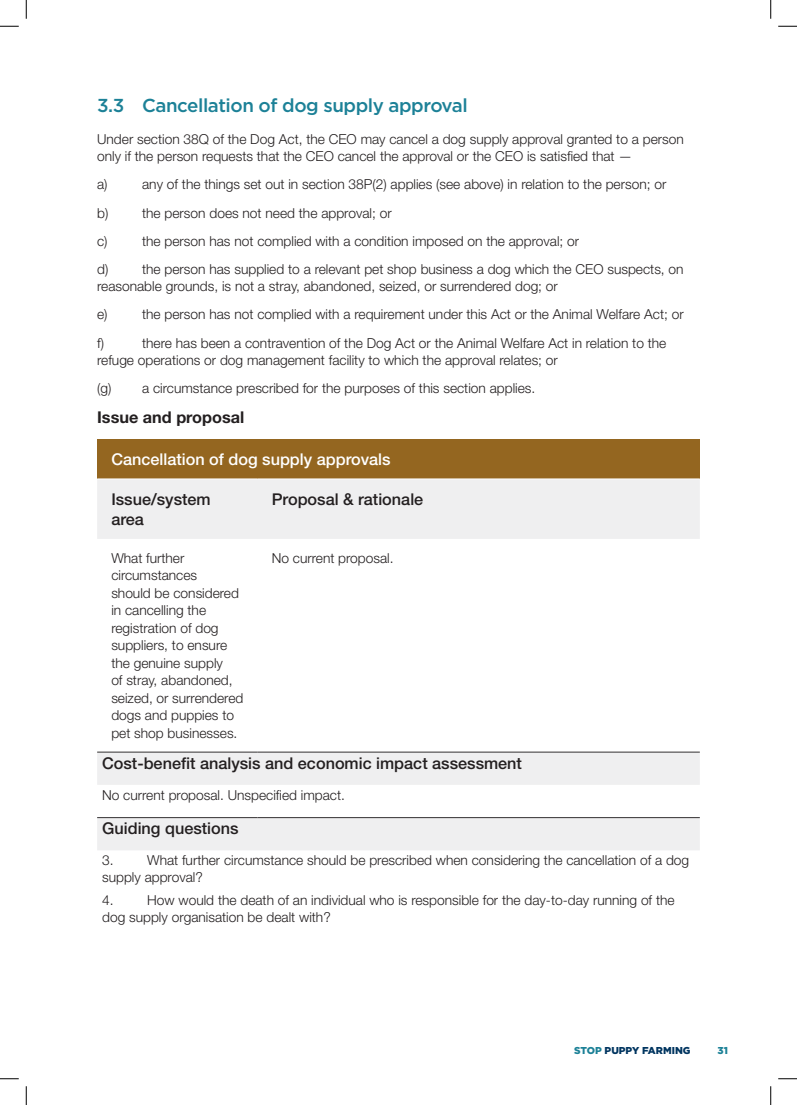
<style>
.page{position:relative;width:797px;height:1105px;background:#fff}
.page>*{position:absolute;margin:0;border:0;box-sizing:border-box;transform-origin:0 0}
.t1{font:500 18.75px "Gotham";letter-spacing:-.025em;color:#1c8197}
.t2{font:500 16.25px/20px "Helvetica Neue LT Std";color:#231f20}
.t3{font:500 16.25px "Helvetica Neue LT Std";color:#fff}
.t4{font:700 16.25px "Helvetica Neue LT Std";color:#231f20}
.t5{font:300 13.75px/17.5px "Helvetica Neue LT Std";color:#231f20}
.t6{font:900 10px "Gotham";color:#003560}
.t7{font:900 10px "Gotham";color:#1c8197}
.s1{color:#1c8197}
</style>
<div class="page">
<div style="left:97px;top:439px;width:602px;height:40px;background:#946620"></div>
<svg style="left:97px;top:480px;width:602px;height:370px"></svg>
<hr style="left:97px;top:752px;width:160px;height:1px;background:#312f30">
<hr style="left:257px;top:752px;width:442px;height:1px;background:#312f30">
<hr style="left:97px;top:817px;width:160px;height:1px;background:#312f30">
<hr style="left:257px;top:817px;width:442px;height:1px;background:#312f30">
<svg style="left:0;top:25px;width:19px;height:2px"></svg>
<svg style="left:778px;top:25px;width:19px;height:2px"></svg>
<svg style="left:0;top:1078px;width:19px;height:1px"></svg>
<svg style="left:778px;top:1078px;width:19px;height:1px"></svg>
<svg style="left:25px;top:0;width:2px;height:19px"></svg>
<svg style="left:25px;top:1086px;width:2px;height:19px"></svg>
<svg style="left:770px;top:0;width:1px;height:19px"></svg>
<svg style="left:770px;top:1086px;width:1px;height:19px"></svg>
<h1 class="t1" style="left:97px;top:93px;width:372px">3.3 Cancellation of dog supply approval</h1>
<p class="t5" style="left:97px;top:130px;width:588px">Under section 38Q of the Dog Act, the CEO may cancel a dog supply approval granted to a person only if the person requests that the CEO cancel the approval or the CEO is satisfied that —</p>
<p class="t5" style="left:97px;top:175px;width:12px">a)</p>
<p class="t5" style="left:142px;top:175px;width:525px">any of the things set out in section 38P(2) applies (see above) in relation to the person; or</p>
<p class="t5" style="left:97px;top:204px;width:13px">b)</p>
<p class="t5" style="left:142px;top:204px;width:251px">the person does not need the approval; or</p>
<p class="t5" style="left:97px;top:232px;width:12px">c)</p>
<p class="t5" style="left:142px;top:232px;width:438px">the person has not complied with a condition imposed on the approval; or</p>
<p class="t5" style="left:97px;top:260px;width:13px">d)</p>
<p class="t5" style="left:97px;top:260px;width:588px;text-indent:45px">the person has supplied to a relevant pet shop business a dog which the CEO suspects, on reasonable grounds, is not a stray, abandoned, seized, or surrendered dog; or</p>
<p class="t5" style="left:97px;top:306px;width:12px">e)</p>
<p class="t5" style="left:142px;top:306px;width:543px">the person has not complied with a requirement under this Act or the Animal Welfare Act; or</p>
<p class="t5" style="left:97px;top:334px;width:8px">f)</p>
<p class="t5" style="left:97px;top:334px;width:570px;text-indent:45px">there has been a contravention of the Dog Act or the Animal Welfare Act in relation to the refuge operations or dog management facility to which the approval relates; or</p>
<p class="t5" style="left:97px;top:379px;width:439px">(g) a circumstance prescribed for the purposes of this section applies.</p>
<p class="t4" style="left:97px;top:407px;width:149px">Issue and proposal</p>
<p class="t3" style="left:111px;top:449px;width:281px">Cancellation of dog supply approvals</p>
<p class="t2" style="left:111px;top:489px;width:101px">Issue/system area</p>
<p class="t2" style="left:272px;top:489px;width:153px">Proposal &amp; rationale</p>
<p class="t5" style="left:111px;top:549px;width:133px">What further circumstances<br>should be considered in cancelling the registration of dog suppliers, to ensure the genuine supply<br>of stray, abandoned, seized, or surrendered dogs and puppies to pet shop businesses.</p>
<p class="t5" style="left:272px;top:549px;width:123px">No current proposal.</p>
<p class="t2" style="left:102px;top:753px;width:421px">Cost-benefit analysis and economic impact assessment</p>
<p class="t5" style="left:102px;top:786px;width:244px">No current proposal. Unspecified impact.</p>
<p class="t2" style="left:102px;top:818px;width:138px">Guiding questions</p>
<p class="t5" style="left:102px;top:851px;width:13px">3.</p>
<p class="t5" style="left:102px;top:852px;width:588px;line-height:16.5px;text-indent:45px">What further circumstance should be prescribed when considering the cancellation of a dog supply approval?</p>
<p class="t5" style="left:102px;top:891px;width:13px">4.</p>
<p class="t5" style="left:102px;top:892px;width:574px;line-height:16.5px;text-indent:45px">How would the death of an individual who is responsible for the day-to-day running of the dog supply organisation be dealt with?</p>
<p class="t6" style="left:574px;top:1044px;width:118px"><span class="s1">STOP</span> PUPPY FARMING</p>
<p class="t7" style="left:717px;top:1044px;width:12px">31</p>
</div>
